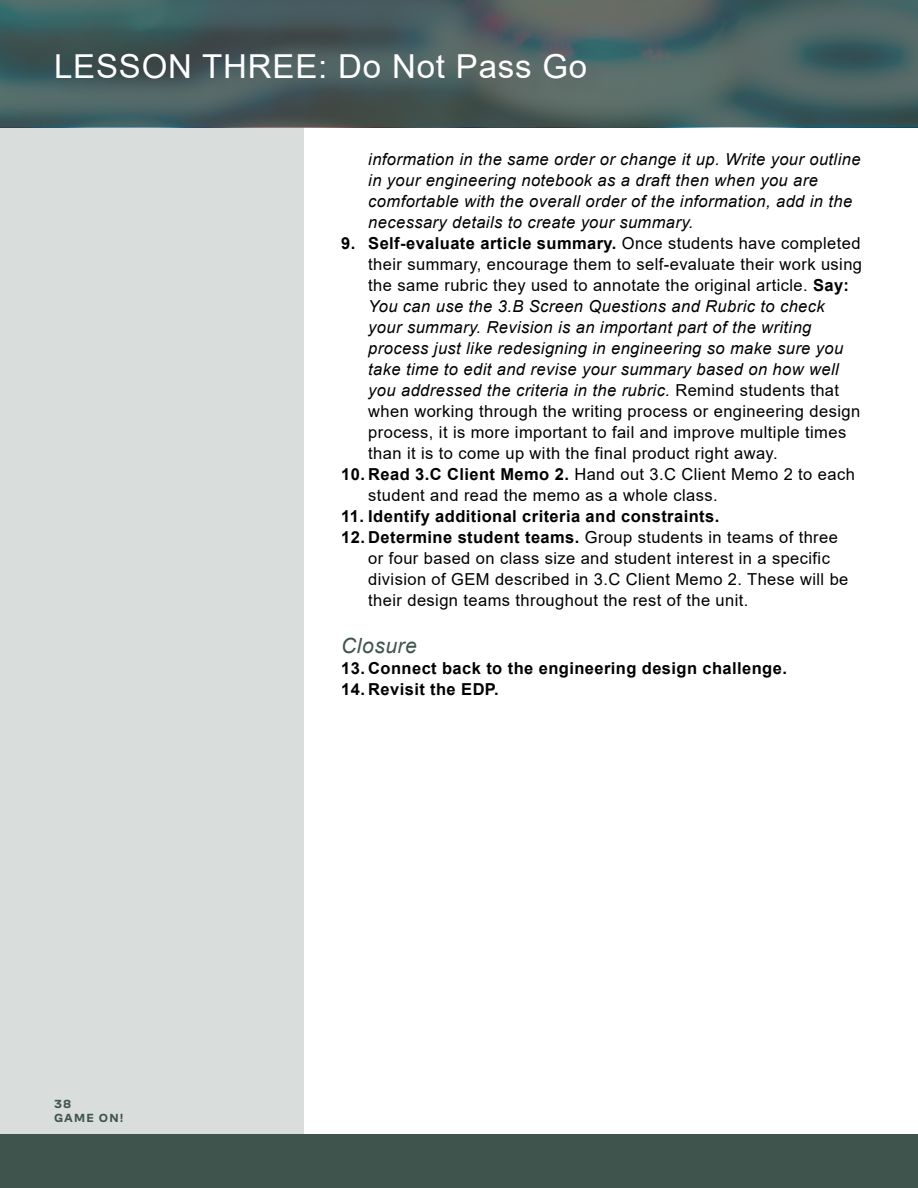
<style>
.page{position:relative;width:918px;height:1188px;background:#fff}
.page>*{position:absolute;margin:0;border:0;box-sizing:border-box;transform-origin:0 0}
.t1{font:33px "Arial";letter-spacing:.025em;color:#fff}
.t2{font:italic 21px "Arial";letter-spacing:.025em;color:#40544e}
.t3{font:16.5px/21px "Arial";letter-spacing:.025em;color:#000}
.t4{font:italic 16.5px/21px "Arial";letter-spacing:.025em;color:#000}
.t5{font:700 16.5px "Arial";letter-spacing:.025em;color:#000}
.t6{font:700 12px/13.8px "Co Fo Sans";letter-spacing:.1em;color:#40544e}
.s1{font-weight:700}
.s2{font-style:italic}
</style>
<div class="page">
<div style="left:0;top:1134px;width:918px;height:54px;background:#40544e"></div>
<svg style="left:0;top:0;width:918px;height:127px;background:#485e5e"></svg>
<div style="left:0;top:127px;width:304px;height:1007px;background:#d9dddc"></div>
<div style="left:58px;top:55px;width:546px;height:41px;background:#4a4a4d;opacity:.22"></div>
<h1 class="t1" style="left:54px;top:44px;width:535px">LESSON THREE: Do Not Pass Go</h1>
<p class="t6" style="left:54px;top:1097px;width:71px">38<br>GAME ON!</p>
<p class="t4" style="left:368px;top:149px;width:494px">information in the same order or change it up. Write your outline in your engineering notebook as a draft then when you are comfortable with the overall order of the information, add in the necessary details to create your summary.</p>
<p class="t3" style="left:368px;top:233px;width:495px;text-indent:-27px"><span class="s1">9. Self-evaluate article summary.</span> Once students have completed their summary, encourage them to self-evaluate their work using the same rubric they used to annotate the original article. <span class="s1">Say:<br></span><span class="s2">You can use the 3.B Screen Questions and Rubric to check your summary. Revision is an important part of the writing process just like redesigning in engineering so make sure you take time to edit and revise your summary based on how well you addressed the criteria in the rubric.</span> Remind students that when working through the writing process or engineering design process, it is more important to fail and improve multiple times than it is to come up with the final product right away.</p>
<p class="t3" style="left:368px;top:464px;width:488px;text-indent:-27px"><span class="s1">10. Read 3.C Client Memo 2.</span> Hand out 3.C Client Memo 2 to each student and read the memo as a whole class.</p>
<p class="t5" style="left:341px;top:505px;width:379px">11. Identify additional criteria and constraints.</p>
<p class="t3" style="left:368px;top:527px;width:482px;text-indent:-27px"><span class="s1">12. Determine student teams.</span> Group students in teams of three or four based on class size and student interest in a specific division of GEM described in 3.C Client Memo 2. These will be their design teams throughout the rest of the unit.</p>
<p class="t2" style="left:341px;top:632px;width:77px">Closure</p>
<p class="t5" style="left:341px;top:656px;width:447px">13. Connect back to the engineering design challenge.</p>
<p class="t5" style="left:341px;top:677px;width:159px">14. Revisit the EDP.</p>
</div>
